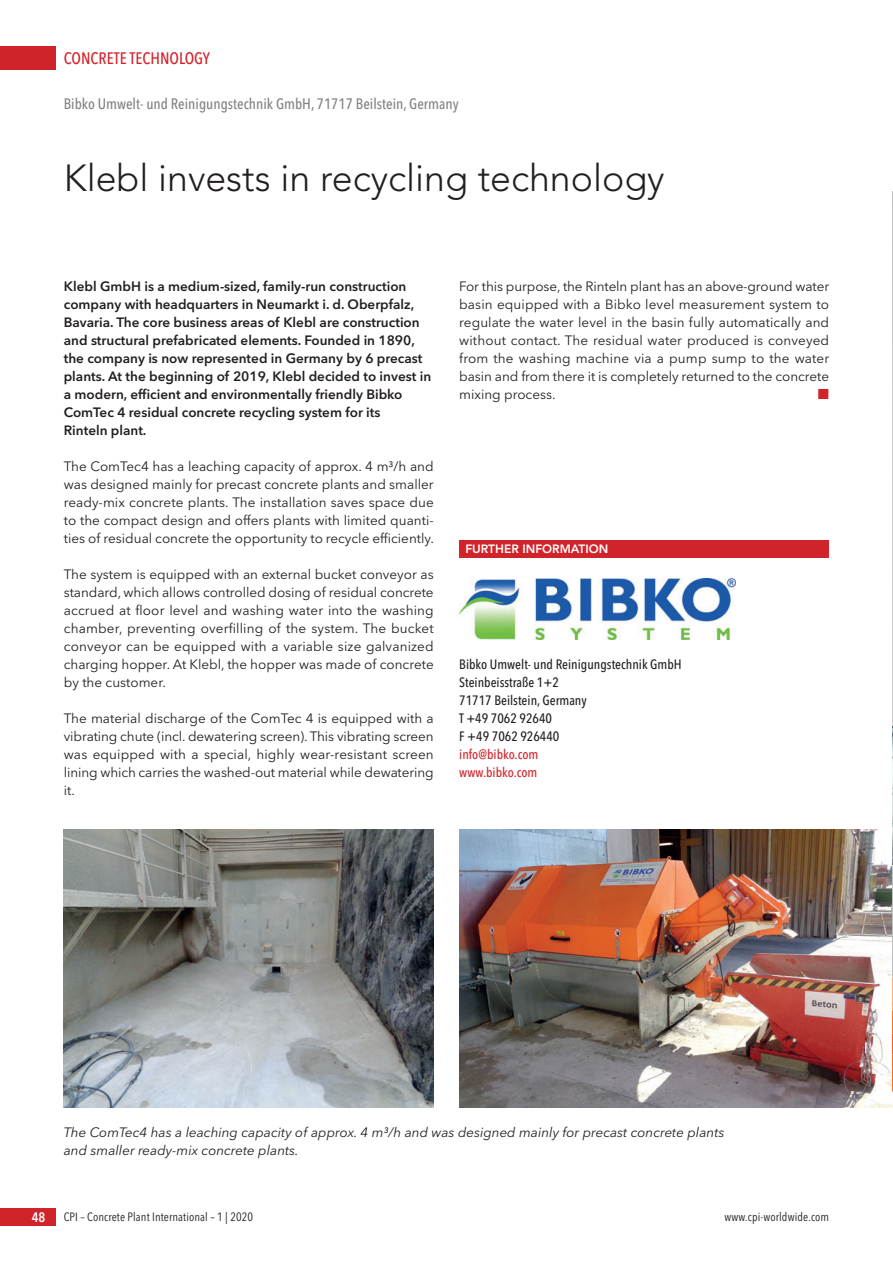
<style>
.page{position:relative;width:893px;height:1263px;background:#fff}
.page>*{position:absolute;margin:0;border:0;box-sizing:border-box;transform-origin:0 0}
.t1{font:300 37.5px "Avenir";color:#231f20}
.t2{font:500 16.5px "Avenir Next Condensed";color:#d1232a}
.t3{font:500 15px "Avenir Next Condensed";color:#808285}
.t4{font:13.5px/18px "Avenir Next";color:#231f20;text-align:justify}
.t5{font:600 13.5px/18px "Avenir Next";color:#231f20}
.t6{font:italic 13.5px "Avenir Next";color:#231f20}
.t7{font:500 13.5px "Avenir Next Condensed";color:#231f20}
.t8{font:500 13.5px "Avenir Next Condensed";color:#d1232a}
.t9{font:600 13.5px "Avenir Next Condensed";color:#fff}
.t10{font:13.5px "European Pi Three";color:#d1232a}
.t11{font:12px "Avenir Next Condensed";letter-spacing:.01em;color:#231f20}
.t12{font:800 12px "Avenir";color:#fff}
</style>
<div class="page">
<div style="left:0;top:47px;width:55px;height:23px;background:#d1232a"></div>
<div style="left:0;top:1208px;width:55px;height:18px;background:#d1232a"></div>
<img style="left:64px;top:830px;width:370px;height:277px">
<img style="left:459px;top:830px;width:433px;height:277px">
<div style="left:459px;top:540px;width:370px;height:17px;background:#d1232a"></div>
<img style="left:458px;top:578px;width:278px;height:62px">
<img style="left:892px;top:192px;width:1px;height:533px">
<svg style="left:892px;top:725px;width:1px;height:383px"></svg>
<p class="t2" style="left:64px;top:51px;width:148px">CONCRETE TECHNOLOGY</p>
<p class="t3" style="left:64px;top:97px;width:396px">Bibko Umwelt- und Reinigungstechnik GmbH, 71717 Beilstein, Germany</p>
<p class="t1" style="left:64px;top:162px;width:602px">Klebl invests in recycling technology</p>
<p class="t5" style="left:64px;top:278px;width:369px">Klebl GmbH is a medium-sized, family-run construction company with headquarters in Neumarkt i. d. Oberpfalz, Bavaria. The core business areas of Klebl are construction and structural prefabricated elements. Founded in 1890, the company is now represented in Germany by 6 precast plants. At the beginning of 2019, Klebl decided to invest in a modern, efficient and environmentally friendly Bibko ComTec 4 residual concrete recycling system for its<br>Rinteln plant.</p>
<p class="t4" style="left:64px;top:458px;width:372px">The ComTec4 has a leaching capacity of approx. 4 m³/h and was designed mainly for precast concrete plants and smaller ready-mix concrete plants. The installation saves space due to the compact design and offers plants with limited quanti&shy;ties of residual concrete the opportunity to recycle efficiently.</p>
<p class="t4" style="left:64px;top:566px;width:371px">The system is equipped with an external bucket conveyor as standard, which allows controlled dosing of residual concrete accrued at floor level and washing water into the washing chamber, preventing overfilling of the system. The bucket conveyor can be equipped with a variable size galvanized charging hopper. At Klebl, the hopper was made of concrete by the customer.</p>
<p class="t4" style="left:64px;top:710px;width:371px">The material discharge of the ComTec 4 is equipped with a vibrating chute (incl. dewatering screen). This vibrating screen was equipped with a special, highly wear-resistant screen lining which carries the washed-out material while dewatering it.</p>
<p class="t4" style="left:459px;top:278px;width:371px">For this purpose, the Rinteln plant has an above-ground water basin equipped with a Bibko level measurement system to regulate the water level in the basin fully automatically and without contact. The residual water produced is conveyed from the washing machine via a pump sump to the water basin and from there it is completely returned to the concrete mixing process.</p>
<p class="t10" style="left:818px;top:386px;width:13px">-</p>
<p class="t12" style="left:465px;top:542px;width:144px">FURTHER INFORMATION</p>
<p class="t7" style="left:459px;top:658px;width:224px">Bibko Umwelt- und Reinigungstechnik GmbH</p>
<p class="t7" style="left:459px;top:676px;width:101px">Steinbeisstraße 1+2</p>
<p class="t7" style="left:459px;top:694px;width:129px">71717 Beilstein, Germany</p>
<p class="t7" style="left:459px;top:712px;width:94px">T +49 7062 92640</p>
<p class="t7" style="left:459px;top:730px;width:102px">F +49 7062 926440</p>
<p class="t8" style="left:459px;top:748px;width:81px">info@bibko.com</p>
<p class="t8" style="left:459px;top:766px;width:80px">www.bibko.com</p>
<p class="t6" style="left:64px;top:1126px;width:662px">The ComTec4 has a leaching capacity of approx. 4 m³/h and was designed mainly for precast concrete plants</p>
<p class="t6" style="left:64px;top:1144px;width:236px">and smaller ready-mix concrete plants.</p>
<p class="t9" style="left:32px;top:1211px;width:15px">48</p>
<p class="t11" style="left:64px;top:1211px;width:191px">CPI – Concrete Plant International – 1 | 2020</p>
<p class="t11" style="left:725px;top:1211px;width:106px">www.cpi-worldwide.com</p>
</div>
